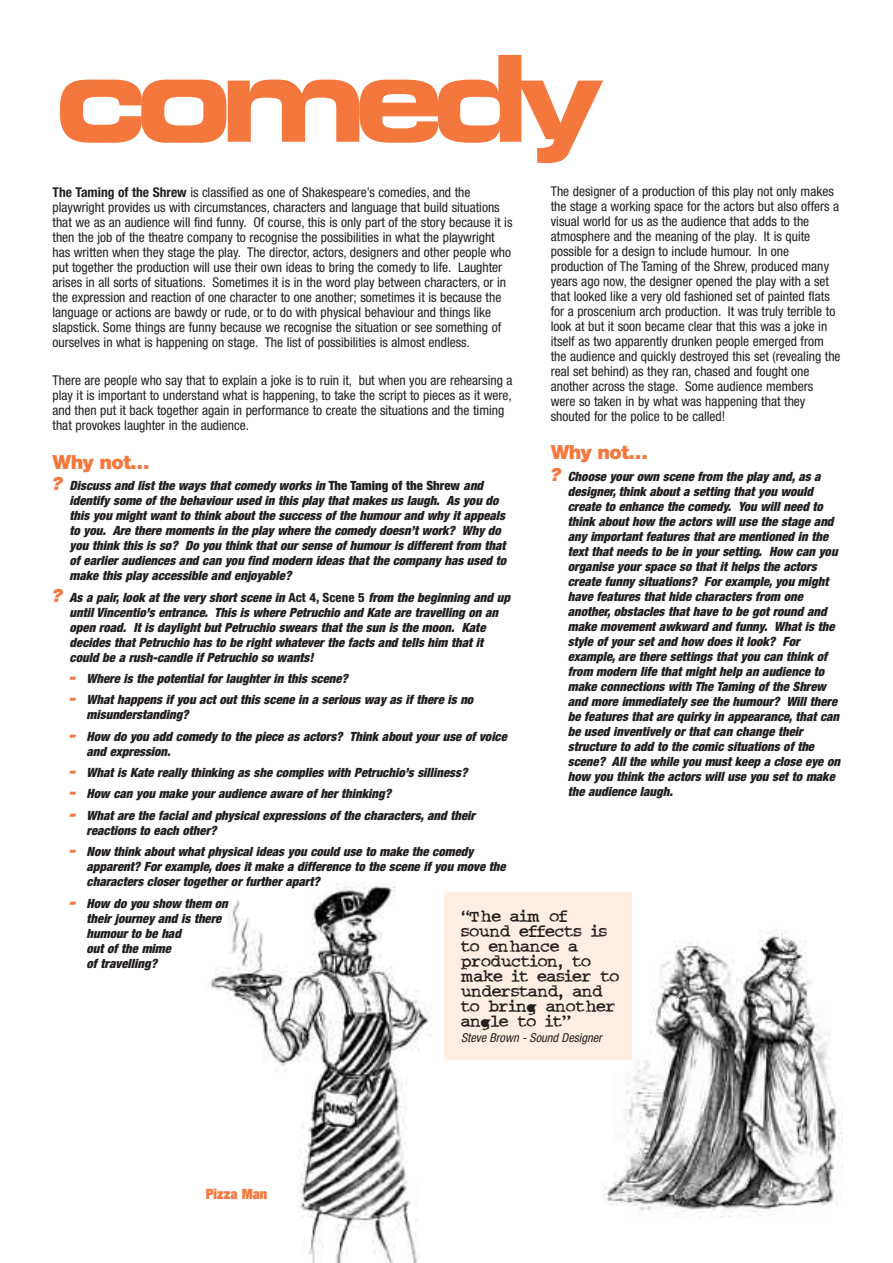
<style>
.page{position:relative;width:893px;height:1263px;background:#fff}
.page>*{position:absolute;margin:0;border:0;box-sizing:border-box;transform-origin:0 0}
.t1{font:120px "Eurostile Bold Extended Two";letter-spacing:-.1em;color:#f4783e}
.t2{font:19.5px/15px "Crud Font";color:#231f1f}
.t3{font:900 19.5px "Helvetica Neue";letter-spacing:-.035em;color:#f4783e}
.t4{font:900 expanded 14.25px "Helvetica Neue";color:#f4783e}
.t5{font:condensed 13.5px/15px "Helvetica Neue";color:#231f1f}
.t6{font:italic 900 condensed 12.75px/15px "Helvetica Neue";color:#231f1f}
.t7{font:italic condensed 12.3px "Helvetica Neue";color:#231f1f}
.s1{font-weight:700}
.s2{font-stretch:normal;font-size:18px;color:#f4783e}
.s3{font-style:normal}
.s4{font-weight:800;font-style:normal}
</style>
<div class="page">
<img style="left:204px;top:883px;width:227px;height:380px">
<img style="left:602px;top:930px;width:240px;height:288px">
<div style="left:444px;top:892px;width:188px;height:168px;background:#ffeee3"></div>
<h1 class="t1" style="left:55px;top:55px;width:550px">comedy</h1>
<p class="t5" style="left:53px;top:186px;width:461px"><span class="s1">The Taming of the Shrew</span> is classified as one of Shakespeare’s comedies, and the playwright provides us with circumstances, characters and language that build situations that we as an audience will find funny. Of course, this is only part of the story because it is then the job of the theatre company to recognise the possibilities in what the playwright has written when they stage the play. The director, actors, designers and other people who put together the production will use their own ideas to bring the comedy to life. Laughter arises in all sorts of situations. Sometimes it is in the word play between characters, or in the expression and reaction of one character to one another; sometimes it is because the language or actions are bawdy or rude, or to do with physical behaviour and things like slapstick. Some things are funny because we recognise the situation or see something of ourselves in what is happening on stage. The list of possibilities is almost endless.</p>
<p class="t5" style="left:53px;top:374px;width:461px">There are people who say that to explain a joke is to ruin it, but when you are rehearsing a play it is important to understand what is happening, to take the script to pieces as it were, and then put it back together again in performance to create the situations and the timing that provokes laughter in the audience.</p>
<h2 class="t3" style="left:53px;top:455px;width:99px">Why not…</h2>
<p class="t6" style="left:70px;top:479px;width:438px;text-indent:-17px"><span class="s2">?</span> Discuss and list the ways that comedy works in <span class="s3">The Taming of the Shrew</span> and identify some of the behaviour used in this play that makes us laugh. As you do this you might want to think about the success of the humour and why it appeals to you. Are there moments in the play where the comedy doesn’t work? Why do you think this is so? Do you think that our sense of humour is different from that of earlier audiences and can you find modern ideas that the company has used to make this play accessible and enjoyable?</p>
<p class="t6" style="left:70px;top:591px;width:442px;text-indent:-17px"><span class="s2">?</span> As a pair, look at the very short scene in <span class="s4">Act 4, Scene 5</span> from the beginning and up until Vincentio’s entrance. This is where Petruchio and Kate are travelling on an open road. It is daylight but Petruchio swears that the sun is the moon. Kate decides that Petruchio has to be right whatever the facts and tells him that it could be a rush-candle if Petruchio so wants!</p>
<p class="t6" style="left:70px;top:672px;width:280px"><span class="s2">-</span> Where is the potential for laughter in this scene?</p>
<p class="t6" style="left:87px;top:693px;width:388px;text-indent:-17px"><span class="s2">-</span> What happens if you act out this scene in a serious way as if there is no misunderstanding?</p>
<p class="t6" style="left:87px;top:730px;width:422px;text-indent:-17px"><span class="s2">-</span> How do you add comedy to the piece as actors? Think about your use of voice and expression.</p>
<p class="t6" style="left:70px;top:766px;width:399px"><span class="s2">-</span> What is Kate really thinking as she complies with Petruchio’s silliness?</p>
<p class="t6" style="left:70px;top:787px;width:323px"><span class="s2">-</span> How can you make your audience aware of her thinking?</p>
<p class="t6" style="left:87px;top:809px;width:390px;text-indent:-17px"><span class="s2">-</span> What are the facial and physical expressions of the characters, and their reactions to each other?</p>
<p class="t6" style="left:87px;top:845px;width:420px;text-indent:-17px"><span class="s2">-</span> Now think about what physical ideas you could use to make the comedy apparent? For example, does it make a difference to the scene if you move the characters closer together or further apart?</p>
<p class="t6" style="left:87px;top:897px;width:143px;text-indent:-17px"><span class="s2">-</span> How do you show them on their journey and is there humour to be had<br>out of the mime<br>of travelling?</p>
<p class="t5" style="left:550px;top:185px;width:291px">The designer of a production of this play not only makes the stage a working space for the actors but also offers a visual world for us as the audience that adds to the atmosphere and the meaning of the play. It is quite possible for a design to include humour. In one production of The Taming of the Shrew, produced many years ago now, the designer opened the play with a set that looked like a very old fashioned set of painted flats for a proscenium arch production. It was truly terrible to look at but it soon became clear that this was a joke in itself as two apparently drunken people emerged from the audience and quickly destroyed this set (revealing the real set behind) as they ran, chased and fought one another across the stage. Some audience members were so taken in by what was happening that they shouted for the police to be called!</p>
<h2 class="t3" style="left:550px;top:445px;width:99px">Why not…</h2>
<p class="t6" style="left:567px;top:470px;width:274px;text-indent:-17px"><span class="s2">?</span> Choose your own scene from the play and, as a designer, think about a setting that you would create to enhance the comedy. You will need to think about how the actors will use the stage and any important features that are mentioned in the text that needs to be in your setting. How can you organise your space so that it helps the actors create funny situations? For example, you might have features that hide characters from one another, obstacles that have to be got round and make movement awkward and funny. What is the style of your set and how does it look? For example, are there settings that you can think of from modern life that might help an audience to make connections with The Taming of the Shrew and more immediately see the humour? Will there be features that are quirky in appearance, that can be used inventively or that can change their structure to add to the comic situations of the scene? All the while you must keep a close eye on how you think the actors will use you set to make the audience laugh.</p>
<h2 class="t2" style="left:461px;top:910px;width:160px">“The aim of sound effects is to enhance a production, to make it easier to understand, and to bring another angle to it”</h2>
<p class="t7" style="left:461px;top:1034px;width:142px">Steve Brown - Sound Designer</p>
<p class="t4" style="left:206px;top:1189px;width:63px">Pizza Man</p>
</div>
